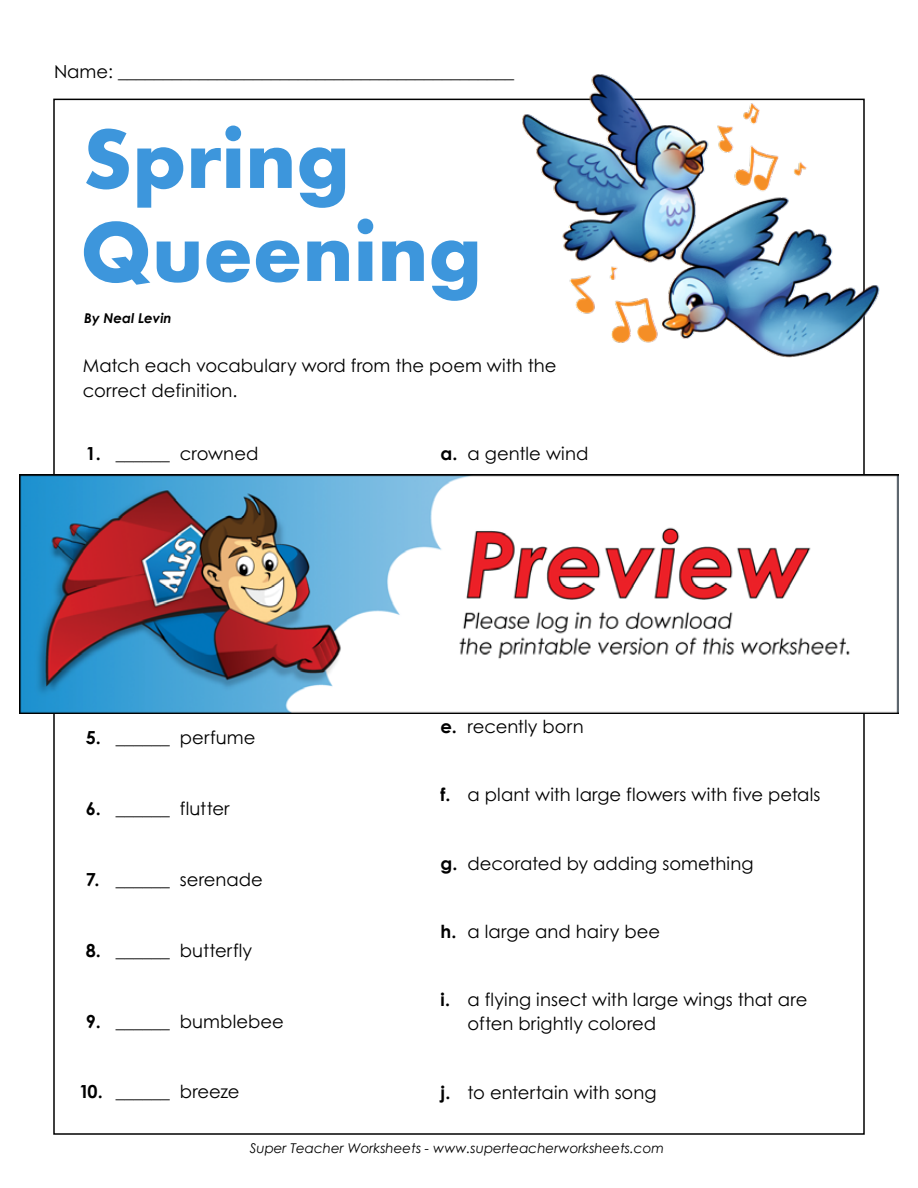
<style>
.page{position:relative;width:918px;height:1188px;background:#fff}
.page>*{position:absolute;margin:0;border:0;box-sizing:border-box;transform-origin:0 0}
.t1{font:700 87px/93px "Aharoni";color:#3d96dc}
.t2{font:18px/24px "Century STW4";color:#000}
.t3{font:italic 13.5px "Century Gothic 2";color:#000}
.t4{font:italic 700 13.5px "Century STW3";color:#000}
.s1{font-weight:700}
</style>
<div class="page">
<img style="left:521px;top:74px;width:359px;height:287px">
<img style="left:20px;top:474px;width:878px;height:240px">
<p class="t2" style="left:54px;top:60px;width:462px">Name: ____________________________________________</p>
<h1 class="t1" style="left:80px;top:120px;width:403px">Spring<br>Queening</h1>
<p class="t4" style="left:84px;top:308px;width:89px">By Neal Levin</p>
<p class="t2" style="left:83px;top:352px;width:475px;line-height:25.5px">Match each vocabulary word from the poem with the correct definition.</p>
<p class="t2" style="left:86px;top:441px;width:174px"><span class="s1">1.</span> ______ crowned</p>
<p class="t2" style="left:86px;top:725px;width:171px"><span class="s1">5.</span> ______ perfume</p>
<p class="t2" style="left:86px;top:796px;width:145px"><span class="s1">6.</span> ______ flutter</p>
<p class="t2" style="left:86px;top:867px;width:179px"><span class="s1">7.</span> ______ serenade</p>
<p class="t2" style="left:86px;top:938px;width:168px"><span class="s1">8.</span> ______ butterfly</p>
<p class="t2" style="left:86px;top:1009px;width:199px"><span class="s1">9.</span> ______ bumblebee</p>
<p class="t2" style="left:79px;top:1080px;width:162px"><span class="s1">10.</span> ______ breeze</p>
<p class="t2" style="left:441px;top:441px;width:149px"><span class="s1">a.</span> a gentle wind</p>
<p class="t2" style="left:441px;top:714px;width:145px"><span class="s1">e.</span> recently born</p>
<p class="t2" style="left:441px;top:783px;width:382px"><span class="s1">f.</span> a plant with large flowers with five petals</p>
<p class="t2" style="left:441px;top:851px;width:314px"><span class="s1">g.</span> decorated by adding something</p>
<p class="t2" style="left:441px;top:919px;width:221px"><span class="s1">h.</span> a large and hairy bee</p>
<p class="t2" style="left:468px;top:988px;width:341px;text-indent:-27px"><span class="s1">i.</span> a flying insect with large wings that are often brightly colored</p>
<p class="t2" style="left:441px;top:1080px;width:218px"><span class="s1">j.</span> to entertain with song</p>
<p class="t3" style="left:250px;top:1139px;width:416px">Super Teacher Worksheets - www.superteacherworksheets.com</p>
</div>
